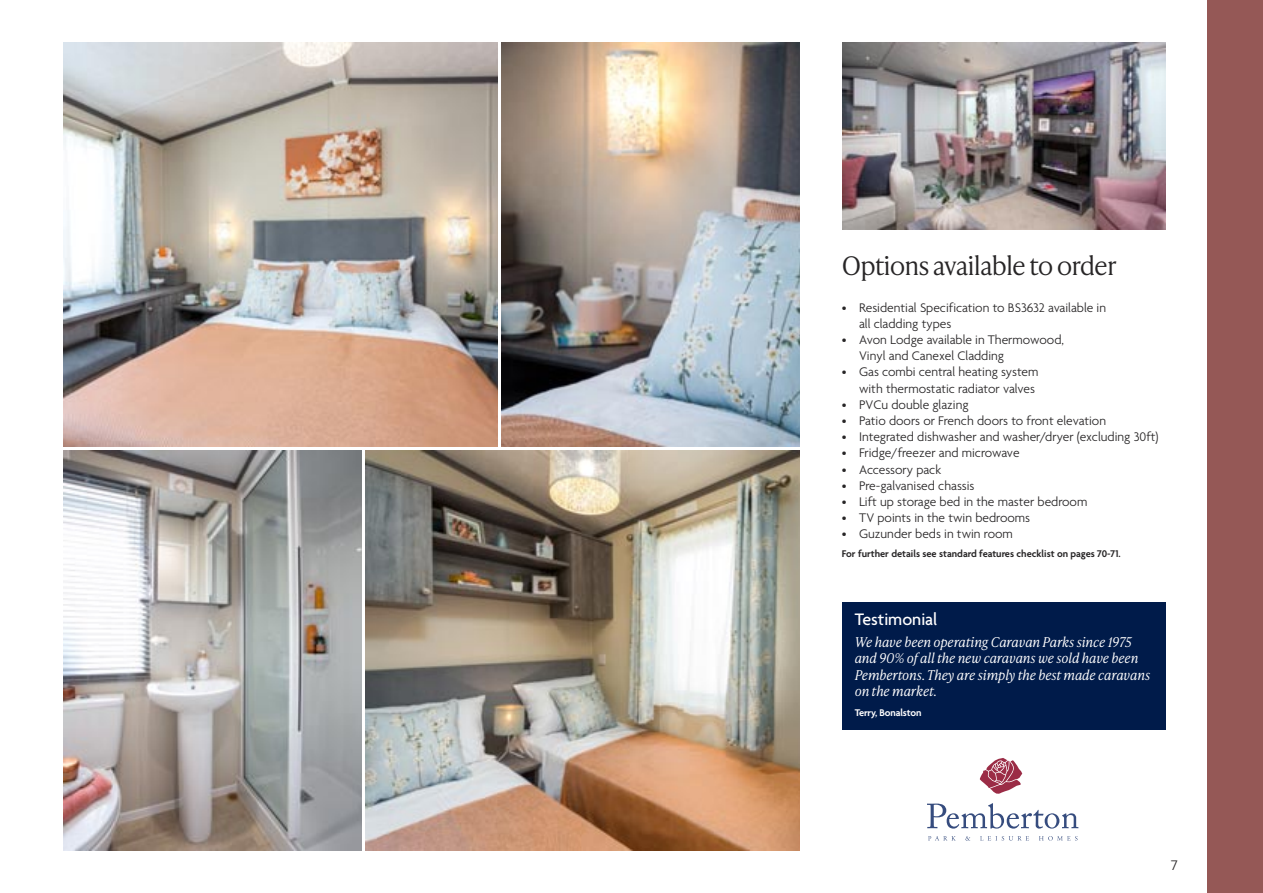
<style>
.page{position:relative;width:1263px;height:893px;background:#fff}
.page>*{position:absolute;margin:0;border:0;box-sizing:border-box;transform-origin:0 0}
.t1{font:300 25.5px "Ivy Presto Text";letter-spacing:-.04em;color:#272526}
.t2{font:500 18px "Agenda";color:#fff}
.t3{font:300 15px "Agenda";color:#272526}
.t4{font:300 13.5px/16.2px "Agenda";color:#272526}
.t5{font:italic 300 13.5px/16.2px "Ivy Presto Text";letter-spacing:-.01em;color:#fff;scale:.96 1}
.t6{font:600 10.5px "Agenda";color:#272526}
.t7{font:600 10.5px "Agenda";letter-spacing:-.015em;color:#fff}
</style>
<div class="page">
<div style="left:1208px;top:0;width:55px;height:893px;background:#955856"></div>
<svg style="left:928px;top:836px;width:28px;height:4px"></svg>
<svg style="left:965px;top:836px;width:5px;height:4px"></svg>
<svg style="left:980px;top:836px;width:49px;height:5px"></svg>
<svg style="left:1039px;top:836px;width:38px;height:5px"></svg>
<svg style="left:927px;top:803px;width:151px;height:26px"></svg>
<svg style="left:979px;top:758px;width:44px;height:36px"></svg>
<div style="left:842px;top:602px;width:323px;height:128px;background:#001b4a"></div>
<img style="left:842px;top:43px;width:323px;height:187px">
<img style="left:64px;top:43px;width:433px;height:403px">
<img style="left:64px;top:451px;width:297px;height:399px">
<img style="left:502px;top:43px;width:297px;height:403px">
<img style="left:366px;top:451px;width:433px;height:399px">
<h1 class="t1" style="left:842px;top:255px;width:276px">Options available to order</h1>
<p class="t4" style="left:859px;top:300px;width:249px;text-indent:-17px">• Residential Specification to BS3632 available in all cladding types</p>
<p class="t4" style="left:859px;top:333px;width:207px;text-indent:-17px">• Avon Lodge available in Thermowood,<br>Vinyl and Canexel Cladding</p>
<p class="t4" style="left:842px;top:365px;width:198px;text-align:right">• Gas combi central heating system with thermostatic radiator valves</p>
<p class="t4" style="left:842px;top:397px;width:128px">• PVCu double glazing</p>
<p class="t4" style="left:842px;top:414px;width:266px">• Patio doors or French doors to front elevation</p>
<p class="t4" style="left:842px;top:430px;width:318px">• Integrated dishwasher and washer/dryer (excluding 30ft)</p>
<p class="t4" style="left:842px;top:446px;width:179px">• Fridge/freezer and microwave</p>
<p class="t4" style="left:842px;top:462px;width:101px">• Accessory pack</p>
<p class="t4" style="left:842px;top:478px;width:134px">• Pre-galvanised chassis</p>
<p class="t4" style="left:842px;top:495px;width:247px">• Lift up storage bed in the master bedroom</p>
<p class="t4" style="left:842px;top:511px;width:190px">• TV points in the twin bedrooms</p>
<p class="t4" style="left:842px;top:527px;width:172px">• Guzunder beds in twin room</p>
<p class="t6" style="left:842px;top:549px;width:280px">For further details see standard features checklist on pages 70-71.</p>
<h2 class="t2" style="left:855px;top:612px;width:84px">Testimonial</h2>
<p class="t5" style="left:855px;top:635px;width:309px">We have been operating Caravan Parks since 1975 and 90% of all the new caravans we sold have been Pembertons. They are simply the best made caravans on the market.</p>
<p class="t7" style="left:855px;top:709px;width:68px">Terry, Bonalston</p>
<p class="t3" style="left:1171px;top:859px;width:8px">7</p>
</div>
